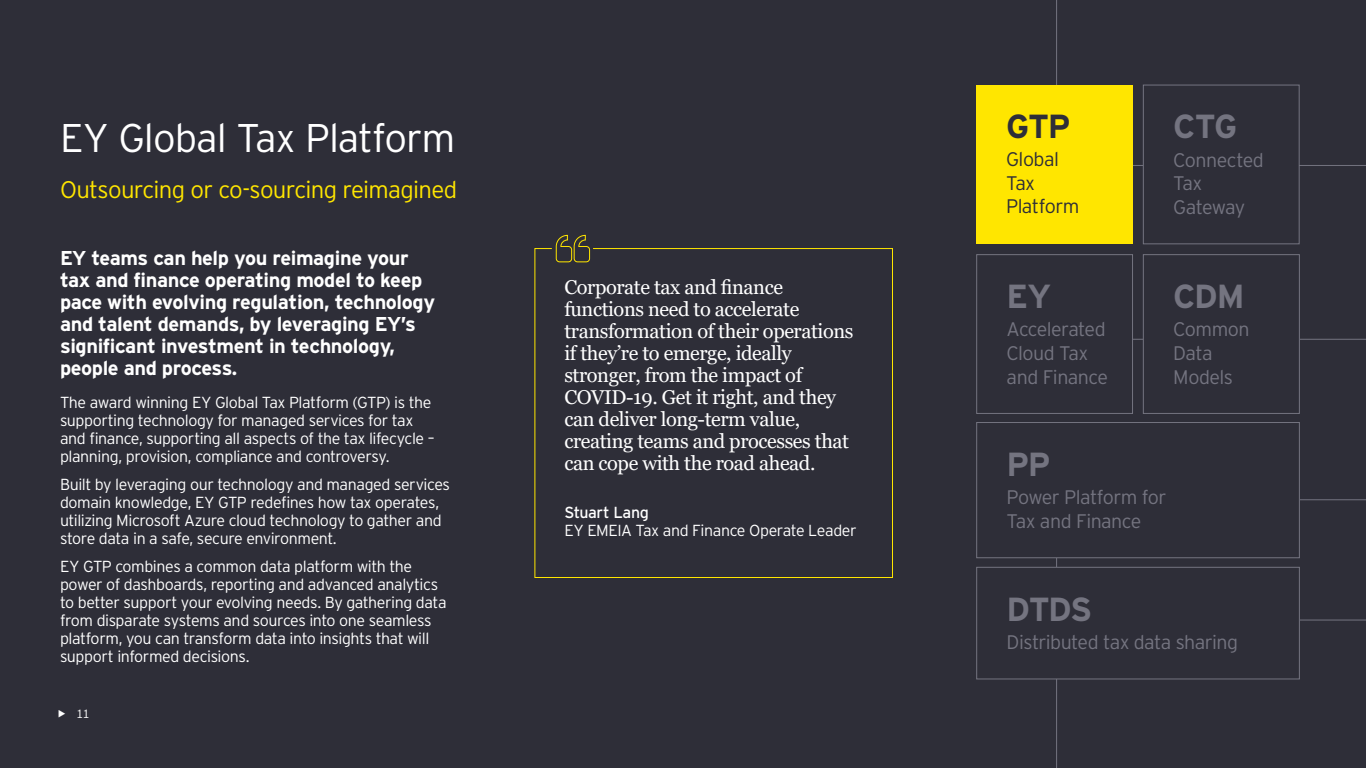
<style>
.page{position:relative;width:1366px;height:768px;background:#2e2e38}
.page>*{position:absolute;margin:0;border:0;box-sizing:border-box;transform-origin:0 0}
.t1{font:300 40px "Interstate";letter-spacing:-.025em;color:#fff}
.t2{font:700 33.4px "Interstate";letter-spacing:-.045em;color:#747480}
.t3{font:700 33.4px "Interstate";color:#2e2e38}
.t4{font:300 24px "Interstate";letter-spacing:-.03em;color:#ffe600}
.t5{font:20px/22px "Georgia";letter-spacing:-.02em;color:#fff}
.t6{font:700 20px/22px "Interstate";letter-spacing:-.02em;color:#fff}
.t7{font:300 19.6px/23.6px "Interstate";letter-spacing:-.03em;color:#747480}
.t8{font:300 19.6px/23.6px "Interstate";letter-spacing:-.03em;color:#2e2e38}
.t9{font:300 16px/18px "Interstate";letter-spacing:-.03em;color:#fff}
.t10{font:16px "Interstate";letter-spacing:-.02em;color:#fff}
.t11{font:300 12px "EY Interstate";color:#fff}
</style>
<div class="page">
<hr style="left:1056px;top:339px;width:310px;height:1px;background:#747480">
<svg style="left:1056px;top:499px;width:310px;height:121px"></svg>
<svg style="left:1056px;top:0;width:310px;height:166px"></svg>
<div style="left:977px;top:85px;width:156px;height:159px;background:#ffe600"></div>
<svg style="left:1056px;top:620px;width:310px;height:148px"></svg>
<div style="left:977px;top:567px;width:322px;height:112px;background:#2e2e38"></div>
<div style="left:976px;top:567px;width:324px;height:112px;border:1px solid #747480"></div>
<div style="left:977px;top:423px;width:322px;height:135px;background:#2e2e38"></div>
<div style="left:976px;top:422px;width:324px;height:136px;border:1px solid #747480"></div>
<div style="left:1143px;top:255px;width:156px;height:158px;background:#2e2e38"></div>
<div style="left:1143px;top:254px;width:157px;height:160px;border:1px solid #747480"></div>
<div style="left:977px;top:255px;width:156px;height:158px;background:#2e2e38"></div>
<div style="left:976px;top:254px;width:157px;height:160px;border:1px solid #747480"></div>
<div style="left:1143px;top:85px;width:156px;height:159px;background:#2e2e38"></div>
<div style="left:1143px;top:85px;width:157px;height:159px;border:1px solid #747480"></div>
<svg style="left:555px;top:234px;width:35px;height:14px"></svg>
<svg style="left:534px;top:248px;width:359px;height:330px"></svg>
<h1 class="t1" style="left:60px;top:115px;width:397px">EY Global Tax Platform</h1>
<h3 class="t4" style="left:60px;top:176px;width:399px">Outsourcing or co-sourcing reimagined</h3>
<p class="t6" style="left:60px;top:247px;width:377px">EY teams can help you reimagine your tax and finance operating model to keep pace with evolving regulation, technology and talent demands, by leveraging EY’s significant investment in technology, people and process.</p>
<p class="t9" style="left:60px;top:393px;width:376px">The award winning EY Global Tax Platform (GTP) is the supporting technology for managed services for tax and finance, supporting all aspects of the tax lifecycle – planning, provision, compliance and controversy.</p>
<p class="t9" style="left:60px;top:475px;width:391px">Built by leveraging our technology and managed services domain knowledge, EY GTP redefines how tax operates, utilizing Microsoft Azure cloud technology to gather and store data in a safe, secure environment.</p>
<p class="t9" style="left:60px;top:557px;width:388px">EY GTP combines a common data platform with the power of dashboards, reporting and advanced analytics to better support your evolving needs. By gathering data from disparate systems and sources into one seamless platform, you can transform data into insights that will support informed decisions.</p>
<p class="t11" style="left:76px;top:705px;width:15px">11</p>
<p class="t5" style="left:564px;top:276px;width:291px">Corporate tax and finance functions need to accelerate transformation of their operations if they’re to emerge, ideally stronger, from the impact of<br>COVID-19. Get it right, and they can deliver long-term value, creating teams and processes that can cope with the road ahead.</p>
<p class="t10" style="left:564px;top:503px;width:86px">Stuart Lang</p>
<p class="t9" style="left:564px;top:521px;width:294px">EY EMEIA Tax and Finance Operate Leader</p>
<h2 class="t3" style="left:1006px;top:107px;width:66px">GTP</h2>
<p class="t8" style="left:1006px;top:147px;width:75px">Global<br>Tax<br>Platform</p>
<h2 class="t2" style="left:1007px;top:278px;width:46px">EY</h2>
<p class="t7" style="left:1007px;top:318px;width:103px">Accelerated<br>Cloud Tax and Finance</p>
<h2 class="t2" style="left:1173px;top:108px;width:66px">CTG</h2>
<p class="t7" style="left:1173px;top:148px;width:92px">Connected<br>Tax<br>Gateway</p>
<h2 class="t2" style="left:1173px;top:278px;width:73px">CDM</h2>
<p class="t7" style="left:1173px;top:318px;width:78px">Common<br>Data<br>Models</p>
<h2 class="t2" style="left:1007px;top:445px;width:45px">PP</h2>
<p class="t7" style="left:1007px;top:485px;width:161px">Power Platform for<br>Tax and Finance</p>
<h2 class="t2" style="left:1007px;top:590px;width:87px">DTDS</h2>
<p class="t7" style="left:1007px;top:630px;width:233px">Distributed tax data sharing</p>
</div>
